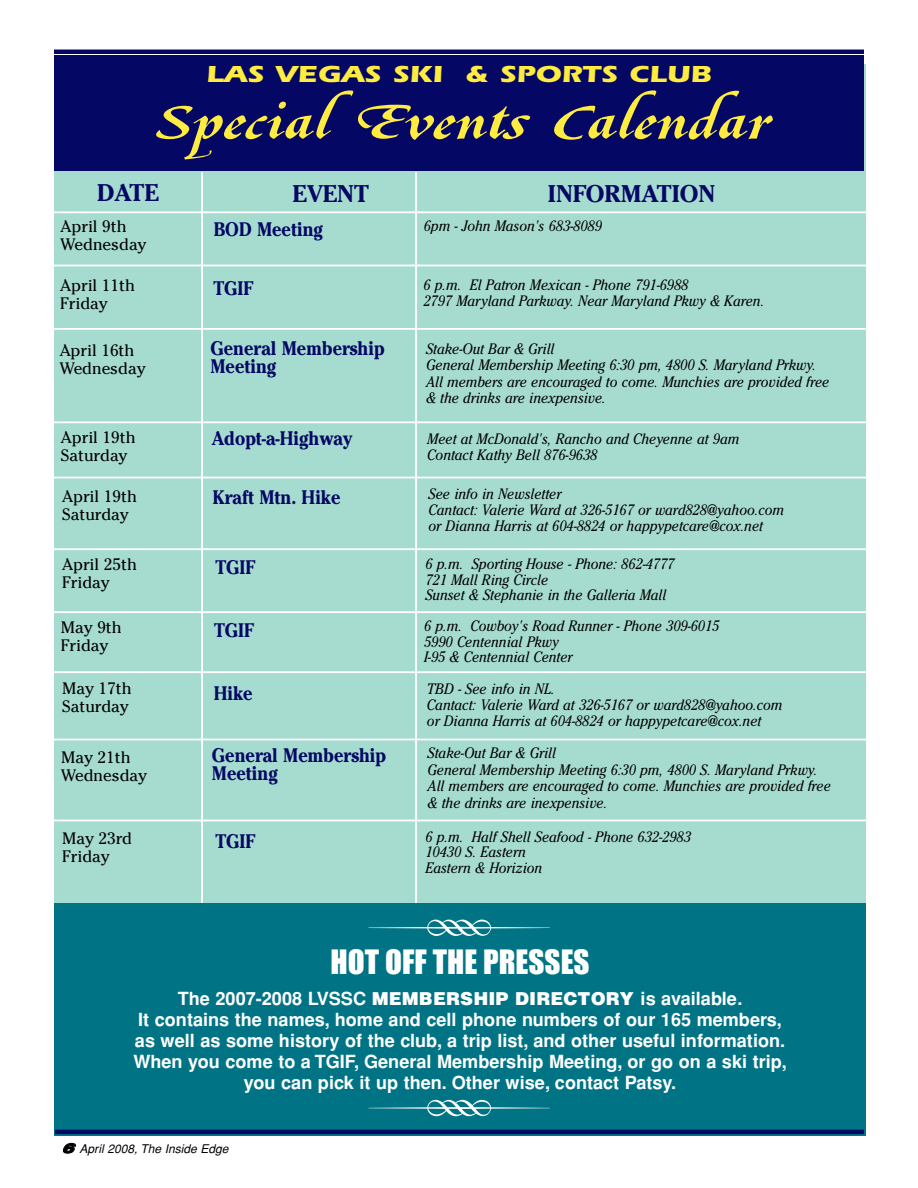
<style>
.page{position:relative;width:918px;height:1188px;background:#fff}
.page>*{position:absolute;margin:0;border:0;box-sizing:border-box;transform-origin:0 0}
.t1{font:51px "Le Griffe D";color:#ffec40;scale:1.6 1}
.t2{font:31.05px "Impact";color:#fff}
.t3{font:700 24px "Itc Eras";color:#ffec40;scale:1.25 1}
.t4{font:700 24px "Cheltenham";color:#040764}
.t5{font:700 19.5px/18px "Cheltenham";color:#040764;scale:.9 1}
.t6{font:700 18.15px/21px "Helvetica";color:#fff;text-align:center}
.t7{font:16.5px/18px "Cheltenham";color:#000}
.t8{font:italic 15px/15.8px "Cheltenham";color:#000;scale:.92 1}
.t9{font:italic 12px "Helvetica";color:#000}
.s1{font-weight:900}
.s2{font-family:"Helvetica Neue";font-weight:800;font-stretch:expanded;font-size:13.5px}
</style>
<div class="page">
<div style="left:54px;top:64px;width:811px;height:842px;background:#a6dbcf"></div>
<div style="left:54px;top:55px;width:810px;height:116px;background:#040764"></div>
<hr style="left:201px;top:172px;width:2px;height:731px;background:#fff">
<hr style="left:415px;top:172px;width:2px;height:731px;background:#fff">
<hr style="left:53px;top:211px;width:816px;height:2px;background:#fff">
<hr style="left:54px;top:265px;width:813px;height:1px;background:#fff">
<hr style="left:54px;top:328px;width:813px;height:2px;background:#fff">
<hr style="left:54px;top:421px;width:813px;height:2px;background:#fff">
<hr style="left:54px;top:477px;width:813px;height:1px;background:#fff">
<hr style="left:54px;top:548px;width:813px;height:2px;background:#fff">
<hr style="left:54px;top:611px;width:813px;height:2px;background:#fff">
<hr style="left:54px;top:671px;width:813px;height:2px;background:#fff">
<hr style="left:54px;top:739px;width:813px;height:1px;background:#fff">
<hr style="left:54px;top:820px;width:813px;height:1px;background:#fff">
<hr style="left:54px;top:50px;width:810px;height:4px;background:#040764">
<div style="left:54px;top:903px;width:811px;height:232px;background:#007485"></div>
<hr style="left:55px;top:1130px;width:809px;height:4px;background:#040764">
<h3 class="t3" style="left:206px;top:65px;width:406px">LAS VEGAS SKI &amp; SPORTS CLUB</h3>
<h1 class="t1" style="left:152px;top:91px;width:385px">SpecialEvents Calendar</h1>
<h3 class="t4" style="left:97px;top:184px;width:63px">DATE</h3>
<h3 class="t4" style="left:293px;top:185px;width:78px">EVENT</h3>
<h3 class="t4" style="left:548px;top:185px;width:169px">INFORMATION</h3>
<p class="t7" style="left:61px;top:217px;width:68px">April 9th</p>
<p class="t8" style="left:424px;top:219px;width:195px">6pm - John Mason's 683-8089</p>
<p class="t7" style="left:61px;top:235px;width:87px">Wednesday</p>
<h3 class="t5" style="left:214px;top:222px;width:123px">BOD Meeting</h3>
<p class="t7" style="left:60px;top:277px;width:76px">April 11th<br>Friday</p>
<h3 class="t5" style="left:213px;top:282px;width:46px">TGIF</h3>
<p class="t8" style="left:423px;top:279px;width:372px">6 p.m. El Patron Mexican - Phone 791-6988<br>2797 Maryland Parkway. Near Maryland Pkwy &amp; Karen.</p>
<h3 class="t5" style="left:210px;top:341px;width:195px">General Membership<br>Meeting</h3>
<p class="t7" style="left:60px;top:341px;width:87px">April 16th<br>Wednesday</p>
<p class="t8" style="left:426px;top:342px;width:440px;line-height:16.5px">Stake-Out Bar &amp; Grill<br>General Membership Meeting 6:30 pm, 4800 S. Maryland Prkwy.<br>All members are encouraged to come. Munchies are provided free &amp; the drinks are inexpensive.</p>
<p class="t7" style="left:61px;top:428px;width:76px">April 19th</p>
<h3 class="t5" style="left:212px;top:431px;width:158px">Adopt-a-Highway</h3>
<p class="t7" style="left:61px;top:446px;width:68px">Saturday</p>
<p class="t8" style="left:427px;top:432px;width:341px;line-height:16.5px">Meet at McDonald's, Rancho and Cheyenne at 9am<br>Contact Kathy Bell 876-9638</p>
<p class="t7" style="left:62px;top:487px;width:76px">April 19th</p>
<h3 class="t5" style="left:213px;top:491px;width:143px">Kraft Mtn. Hike</h3>
<p class="t7" style="left:62px;top:506px;width:68px">Saturday</p>
<p class="t7" style="left:62px;top:555px;width:76px">April 25th<br>Friday</p>
<h3 class="t5" style="left:215px;top:560px;width:46px">TGIF</h3>
<p class="t7" style="left:61px;top:619px;width:62px">May 9th<br>Friday</p>
<h3 class="t5" style="left:214px;top:624px;width:46px">TGIF</h3>
<p class="t8" style="left:429px;top:488px;width:388px">See info in Newsletter<br>Cantact: Valerie Ward at 326-5167 or ward828@yahoo.com or Dianna Harris at 604-8824 or happypetcare@cox.net</p>
<p class="t8" style="left:425px;top:557px;width:272px">6 p.m. Sporting House - Phone: 862-4777<br>721 Mall Ring Circle<br>Sunset &amp; Stephanie in the Galleria Mall</p>
<p class="t8" style="left:424px;top:619px;width:322px">6 p.m. Cowboy's Road Runner - Phone 309-6015<br>5990 Centennial Pkwy<br>I-95 &amp; Centennial Center</p>
<p class="t7" style="left:62px;top:680px;width:71px">May 17th<br>Saturday</p>
<h3 class="t5" style="left:214px;top:686px;width:45px">Hike</h3>
<p class="t8" style="left:427px;top:683px;width:388px">TBD - See info in NL.<br>Cantact: Valerie Ward at 326-5167 or ward828@yahoo.com or Dianna Harris at 604-8824 or happypetcare@cox.net</p>
<p class="t7" style="left:61px;top:748px;width:87px">May 21th<br>Wednesday</p>
<p class="t8" style="left:428px;top:746px;width:440px;line-height:16.5px">Stake-Out Bar &amp; Grill<br>General Membership Meeting 6:30 pm, 4800 S. Maryland Prkwy.<br>All members are encouraged to come. Munchies are provided free &amp; the drinks are inexpensive.</p>
<h3 class="t5" style="left:212px;top:748px;width:195px">General Membership<br>Meeting</h3>
<p class="t7" style="left:62px;top:829px;width:71px">May 23rd<br>Friday</p>
<h3 class="t5" style="left:215px;top:834px;width:46px">TGIF</h3>
<p class="t8" style="left:425px;top:830px;width:290px">6 p.m. Half Shell Seafood - Phone 632-2983<br>10430 S. Eastern<br>Eastern &amp; Horizion</p>
<h2 class="t2" style="left:331px;top:946px;width:261px">HOT OFF THE PRESSES</h2>
<p class="t6" style="left:133px;top:988px;width:655px">The 2007-2008 LVSSC <span class="s1">MEMBERSHIP DIRECTORY</span> is available.<br>It contains the names, home and cell phone numbers of our 165 members, as well as some history of the club, a trip list, and other useful information.<br>When you come to a TGIF, General Membership Meeting, or go on a ski trip, you can pick it up then. Other wise, contact Patsy.</p>
<p class="t9" style="left:61px;top:1142px;width:169px"><span class="s2">6</span> April 2008, The Inside Edge</p>
</div>
